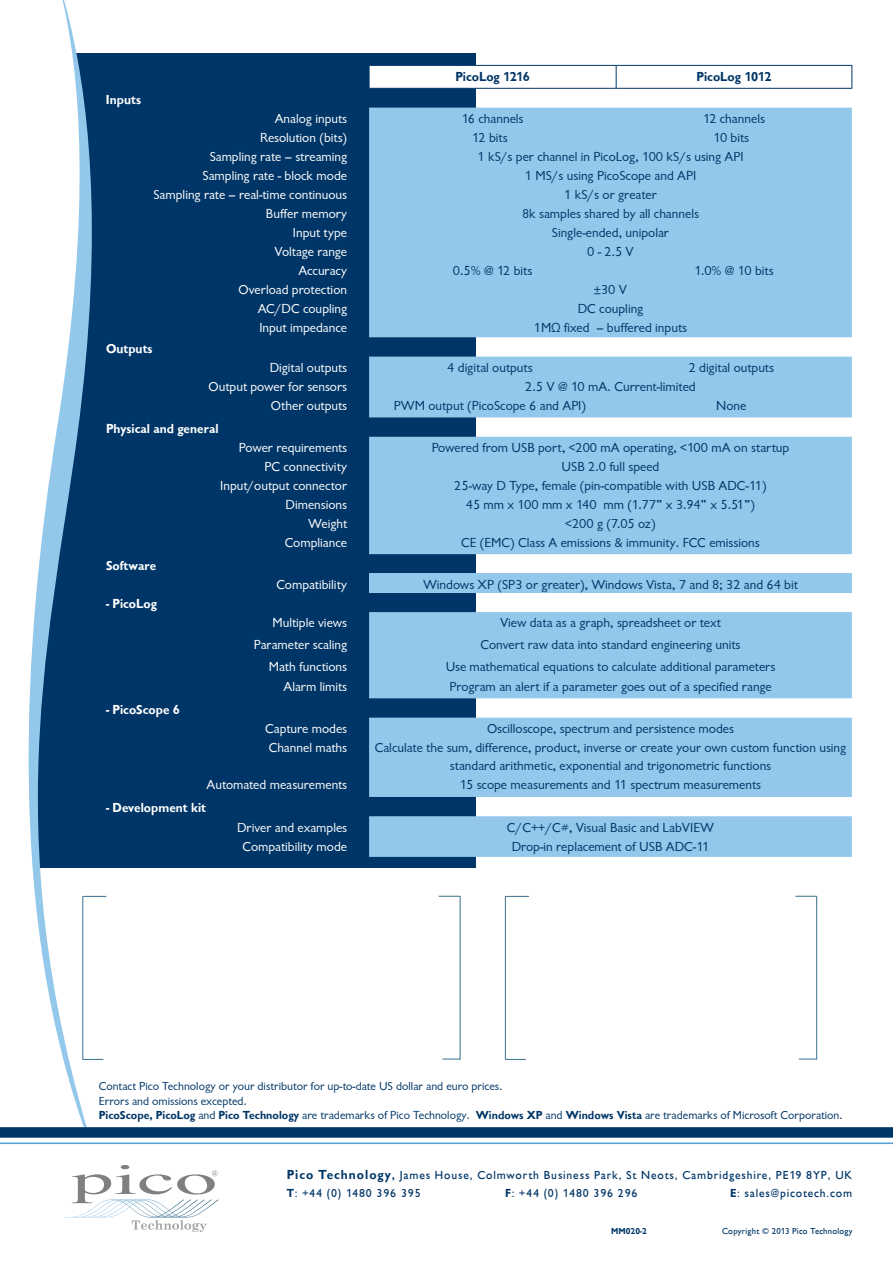
<style>
.page{position:relative;width:893px;height:1263px;background:#fff}
.page>*{position:absolute;margin:0;border:0;box-sizing:border-box;transform-origin:0 0}
.t1{font:13.5px/18px "Chantilly";color:#003667;text-align:center}
.t2{font:13.5px "Chantilly";color:#fff}
.t3{font:700 13.5px "Chantilly";color:#fff}
.t4{font:700 13.5px "Chantilly";color:#003667}
.t5{font:12px/14.4px "Chantilly";color:#003667}
.t6{font:500 12px/18px "Chantilly";letter-spacing:.07em;color:#003667}
.t7{font:500 9px "Chantilly";letter-spacing:.025em;color:#003667}
.t8{font:700 9px "Chantilly";color:#003667}
.s1{font-weight:700}
.s2{font-weight:700;font-size:13.5px}
.s3{font-weight:400;font-size:13.5px}
</style>
<div class="page">
<div style="left:28px;top:53px;width:448px;height:814px;background:#003667"></div>
<svg style="left:28px;top:0;width:104px;height:1127px"></svg>
<svg style="left:64px;top:1165px;width:155px;height:67px"></svg>
<div style="left:0;top:1127px;width:893px;height:11px;background:#003667"></div>
<hr style="left:0;top:1142px;width:893px;height:2px;background:#56a0d5">
<svg style="left:439px;top:896px;width:21px;height:1px"></svg>
<hr style="left:460px;top:896px;width:1px;height:163px;background:#386e8f">
<svg style="left:442px;top:1059px;width:18px;height:1px"></svg>
<svg style="left:83px;top:896px;width:23px;height:1px"></svg>
<hr style="left:82px;top:896px;width:1px;height:164px;background:#386e8f">
<svg style="left:83px;top:1059px;width:20px;height:1px"></svg>
<svg style="left:795px;top:896px;width:21px;height:1px"></svg>
<hr style="left:816px;top:896px;width:1px;height:163px;background:#386e8f">
<svg style="left:799px;top:1059px;width:18px;height:1px"></svg>
<svg style="left:506px;top:896px;width:23px;height:1px"></svg>
<hr style="left:505px;top:896px;width:1px;height:164px;background:#386e8f">
<svg style="left:506px;top:1059px;width:20px;height:1px"></svg>
<svg style="left:369px;top:108px;width:483px;height:749px;fill:#93c8eb"></svg>
<div style="left:369px;top:573px;width:483px;height:20px;background:#93c8eb"></div>
<svg style="left:369px;top:65px;width:483px;height:24px"></svg>
<p class="t3" style="left:106px;top:92px;width:37px">Inputs</p>
<p class="t4" style="left:455px;top:69px;width:76px">PicoLog 1216</p>
<p class="t4" style="left:696px;top:69px;width:76px">PicoLog 1012</p>
<p class="t2" style="left:275px;top:111px;width:74px">Analog inputs</p>
<p class="t1" style="left:462px;top:110px;width:63px">16 channels</p>
<p class="t1" style="left:703px;top:110px;width:63px">12 channels</p>
<p class="t2" style="left:260px;top:130px;width:88px">Resolution (bits)</p>
<p class="t1" style="left:472px;top:129px;width:37px">12 bits</p>
<p class="t1" style="left:713px;top:129px;width:37px">10 bits</p>
<p class="t2" style="left:210px;top:149px;width:139px">Sampling rate – streaming</p>
<p class="t1" style="left:477px;top:148px;width:268px">1 kS/s per channel in PicoLog, 100 kS/s using API</p>
<p class="t2" style="left:203px;top:168px;width:146px">Sampling rate - block mode</p>
<p class="t1" style="left:525px;top:167px;width:173px">1 MS/s using PicoScope and API</p>
<p class="t2" style="left:154px;top:187px;width:195px">Sampling rate – real-time continuous</p>
<p class="t1" style="left:564px;top:186px;width:94px">1 kS/s or greater</p>
<p class="t2" style="left:266px;top:206px;width:83px">Buffer memory</p>
<p class="t1" style="left:522px;top:205px;width:178px">8k samples shared by all channels</p>
<p class="t2" style="left:293px;top:225px;width:56px">Input type</p>
<p class="t1" style="left:552px;top:224px;width:119px">Single-ended, unipolar</p>
<p class="t2" style="left:275px;top:244px;width:74px">Voltage range</p>
<p class="t1" style="left:587px;top:243px;width:48px">0 - 2.5 V</p>
<p class="t2" style="left:298px;top:263px;width:50px">Accuracy</p>
<p class="t1" style="left:453px;top:262px;width:81px">0.5% @ 12 bits</p>
<p class="t1" style="left:694px;top:262px;width:81px">1.0% @ 10 bits</p>
<p class="t2" style="left:239px;top:283px;width:110px">Overload protection</p>
<p class="t1" style="left:594px;top:281px;width:35px">±30 V</p>
<p class="t2" style="left:258px;top:302px;width:91px">AC/DC coupling</p>
<p class="t1" style="left:578px;top:300px;width:67px">DC coupling</p>
<p class="t2" style="left:259px;top:321px;width:89px">Input impedance</p>
<p class="t1" style="left:534px;top:319px;width:155px">1MΩ fixed – buffered inputs</p>
<p class="t3" style="left:106px;top:341px;width:48px">Outputs</p>
<p class="t2" style="left:270px;top:360px;width:79px">Digital outputs</p>
<p class="t1" style="left:447px;top:359px;width:87px">4 digital outputs</p>
<p class="t1" style="left:689px;top:359px;width:87px">2 digital outputs</p>
<p class="t2" style="left:209px;top:379px;width:140px">Output power for sensors</p>
<p class="t1" style="left:525px;top:378px;width:172px">2.5 V @ 10 mA. Current-limited</p>
<p class="t2" style="left:271px;top:398px;width:78px">Other outputs</p>
<p class="t1" style="left:394px;top:397px;width:194px">PWM output (PicoScope 6 and API)</p>
<p class="t1" style="left:716px;top:397px;width:32px">None</p>
<p class="t3" style="left:106px;top:421px;width:114px">Physical and general</p>
<p class="t2" style="left:239px;top:440px;width:110px">Power requirements</p>
<p class="t1" style="left:432px;top:439px;width:359px">Powered from USB port, &lt;200 mA operating, &lt;100 mA on startup</p>
<p class="t2" style="left:264px;top:459px;width:84px">PC connectivity</p>
<p class="t1" style="left:562px;top:458px;width:99px">USB 2.0 full speed</p>
<p class="t2" style="left:220px;top:478px;width:128px">Input/output connector</p>
<p class="t1" style="left:454px;top:477px;width:314px">25-way D Type, female (pin-compatible with USB ADC-11)</p>
<p class="t2" style="left:285px;top:497px;width:63px">Dimensions</p>
<p class="t1" style="left:466px;top:496px;width:291px">45 mm x 100 mm x 140 mm (1.77” x 3.94” x 5.51”)</p>
<p class="t2" style="left:308px;top:516px;width:40px">Weight</p>
<p class="t1" style="left:565px;top:515px;width:92px">&lt;200 g (7.05 oz)</p>
<p class="t2" style="left:285px;top:535px;width:64px">Compliance</p>
<p class="t1" style="left:461px;top:534px;width:300px">CE (EMC) Class A emissions &amp; immunity. FCC emissions</p>
<p class="t3" style="left:106px;top:558px;width:52px">Software</p>
<p class="t2" style="left:276px;top:577px;width:72px">Compatibility</p>
<p class="t1" style="left:423px;top:575px;width:376px">Windows XP (SP3 or greater), Windows Vista, 7 and 8; 32 and 64 bit</p>
<p class="t3" style="left:106px;top:596px;width:53px">- PicoLog</p>
<p class="t2" style="left:272px;top:616px;width:76px">Multiple views</p>
<p class="t1" style="left:500px;top:614px;width:222px">View data as a graph, spreadsheet or text</p>
<p class="t2" style="left:254px;top:638px;width:95px">Parameter scaling</p>
<p class="t1" style="left:480px;top:636px;width:261px">Convert raw data into standard engineering units</p>
<p class="t2" style="left:269px;top:659px;width:80px">Math functions</p>
<p class="t1" style="left:446px;top:657px;width:331px">Use mathematical equations to calculate additional parameters</p>
<p class="t2" style="left:283px;top:679px;width:65px">Alarm limits</p>
<p class="t1" style="left:449px;top:677px;width:324px">Program an alert if a parameter goes out of a specified range</p>
<p class="t3" style="left:106px;top:702px;width:76px">- PicoScope 6</p>
<p class="t2" style="left:265px;top:721px;width:83px">Capture modes</p>
<p class="t1" style="left:487px;top:720px;width:248px">Oscilloscope, spectrum and persistence modes</p>
<p class="t2" style="left:269px;top:740px;width:80px">Channel maths</p>
<p class="t1" style="left:375px;top:739px;width:473px">Calculate the sum, difference, product, inverse or create your own custom function using standard arithmetic, exponential and trigonometric functions</p>
<p class="t2" style="left:207px;top:777px;width:142px">Automated measurements</p>
<p class="t1" style="left:460px;top:776px;width:303px">15 scope measurements and 11 spectrum measurements</p>
<p class="t3" style="left:106px;top:800px;width:101px">- Development kit</p>
<p class="t2" style="left:237px;top:820px;width:112px">Driver and examples</p>
<p class="t1" style="left:507px;top:818px;width:209px">C/C++/C#, Visual Basic and LabVIEW</p>
<p class="t2" style="left:242px;top:839px;width:106px">Compatibility mode</p>
<p class="t1" style="left:512px;top:837px;width:199px">Drop-in replacement of USB ADC-11</p>
<p class="t5" style="left:99px;top:1079px;width:745px">Contact Pico Technology or your distributor for up-to-date US dollar and euro prices.<br>Errors and omissions excepted.<br><span class="s1">PicoScope, PicoLog</span> and <span class="s1">Pico Technology</span> are trademarks of Pico Technology. <span class="s1">Windows XP</span> and <span class="s1">Windows Vista</span> are trademarks of Microsoft Corporation.</p>
<p class="t6" style="left:287px;top:1166px;width:567px"><span class="s2">Pico Technology</span><span class="s3">,</span> James House, Colmworth Business Park, St Neots, Cambridgeshire, PE19 8YP, UK<br><span class="s1">T</span>: +44 (0) 1480 396 395</p>
<p class="t6" style="left:505px;top:1184px;width:134px"><span class="s1">F</span>: +44 (0) 1480 396 296</p>
<p class="t6" style="left:730px;top:1184px;width:124px"><span class="s1">E</span>: sales@picotech.com</p>
<p class="t8" style="left:611px;top:1226px;width:37px">MM020-2</p>
<p class="t7" style="left:722px;top:1226px;width:132px">Copyright © 2013 Pico Technology</p>
</div>
